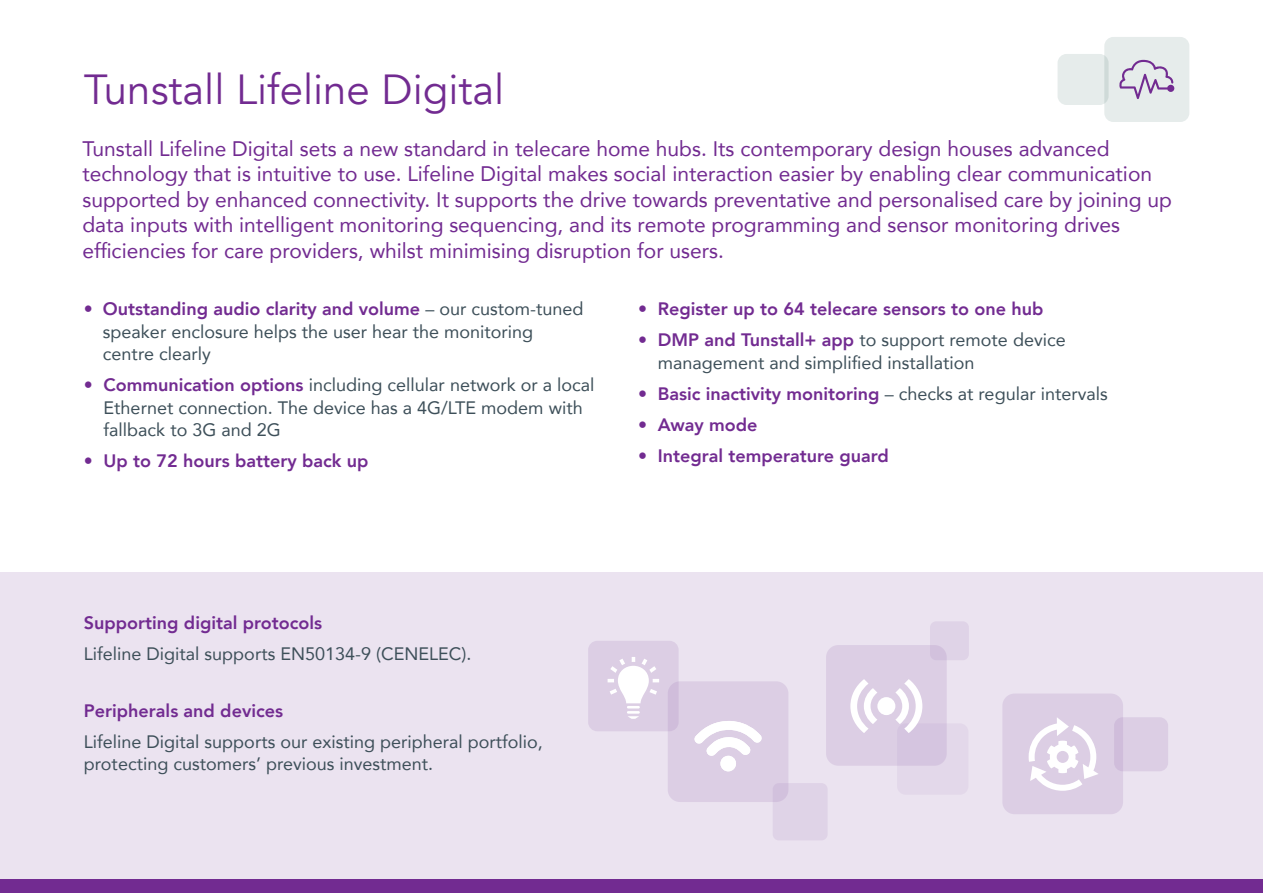
<style>
.page{position:relative;width:1263px;height:893px;background:#fff}
.page>*{position:absolute;margin:0;border:0;box-sizing:border-box;transform-origin:0 0}
.t1{font:42px "Avenir";color:#722b91}
.t2{font:21px/25.5px "Avenir";color:#722b91}
.t3{font:18px/22.5px "Avenir";color:#3d4f59}
.t4{font:800 18px "Avenir";color:#722b91}
.s1{color:#722b91}
.s2{font-weight:800;color:#722b91}
.s3{font-weight:400;color:#3d4f59}
</style>
<div class="page">
<div style="left:1104px;top:37px;width:85px;height:85px;background:#e6eceb;border-radius:9px"></div>
<div style="left:1057px;top:54px;width:51px;height:51px;background:#e6eceb;border-radius:9px"></div>
<div style="left:0;top:573px;width:1263px;height:306px;background:#eae2ef"></div>
<div style="left:0;top:879px;width:1263px;height:14px;background:#722b91"></div>
<svg style="left:1119px;top:60px;width:55px;height:39px"></svg>
<div style="left:1114px;top:717px;width:54px;height:54px;background:#dccee4;border-radius:9px"></div>
<div style="left:897px;top:723px;width:71px;height:72px;background:#e3d8ea;border-radius:9px"></div>
<div style="left:930px;top:621px;width:39px;height:39px;background:#dfd3e7;border-radius:6px"></div>
<div style="left:773px;top:783px;width:55px;height:57px;background:#dfd3e7;border-radius:6px"></div>
<div style="left:668px;top:681px;width:120px;height:121px;background:#dccee4;border-radius:12px"></div>
<svg style="left:694px;top:721px;width:68px;height:50px"></svg>
<div style="left:720px;top:756px;width:16px;height:15px;background:#fff;border-radius:50%"></div>
<div style="left:1002px;top:693px;width:121px;height:121px;background:#dccee4;border-radius:12px"></div>
<svg style="left:1028px;top:717px;width:70px;height:74px"></svg>
<div style="left:588px;top:641px;width:91px;height:90px;background:linear-gradient(to right,#ddd0e5,#d9cae2);border-radius:9px"></div>
<svg style="left:607px;top:657px;width:52px;height:62px;background:#e8dfed"></svg>
<div style="left:826px;top:645px;width:121px;height:121px;background:#dccee4;border-radius:12px"></div>
<svg style="left:850px;top:679px;width:72px;height:54px"></svg>
<h1 class="t1" style="left:84px;top:65px;width:422px">Tunstall Lifeline Digital</h1>
<p class="t2" style="left:82px;top:135px;width:1091px">Tunstall Lifeline Digital sets a new standard in telecare home hubs. Its contemporary design houses advanced technology that is intuitive to use. Lifeline Digital makes social interaction easier by enabling clear communication supported by enhanced connectivity. It supports the drive towards preventative and personalised care by joining up data inputs with intelligent monitoring sequencing, and its remote programming and sensor monitoring drives efficiencies for care providers, whilst minimising disruption for users.</p>
<p class="t3" style="left:103px;top:297px;width:482px;text-indent:-19px"><span class="s1">•</span> <span class="s2">Outstanding audio clarity and volume</span> – our custom-tuned speaker enclosure helps the user hear the monitoring centre clearly</p>
<p class="t3" style="left:104px;top:373px;width:492px;text-indent:-20px"><span class="s2">• Communication options</span> including cellular network or a local<br>Ethernet connection. The device has a 4G/LTE modem with fallback to 3G and 2G</p>
<p class="t4" style="left:84px;top:447px;width:286px">• Up to 72 hours battery back up</p>
<p class="t4" style="left:638px;top:295px;width:407px">• Register up to 64 telecare sensors to one hub</p>
<p class="t3" style="left:658px;top:328px;width:409px;text-indent:-20px"><span class="s2">• DMP and Tunstall+ app</span> to support remote device management and simplified installation</p>
<p class="t4" style="left:638px;top:380px;width:471px">• Basic inactivity monitoring <span class="s3">– checks at regular intervals</span></p>
<p class="t4" style="left:638px;top:411px;width:121px">• Away mode</p>
<p class="t4" style="left:638px;top:442px;width:252px">• Integral temperature guard</p>
<p class="t4" style="left:84px;top:609px;width:240px">Supporting digital protocols</p>
<p class="t3" style="left:84px;top:642px;width:389px">Lifeline Digital supports EN50134-9 (CENELEC).</p>
<p class="t4" style="left:84px;top:696px;width:201px">Peripherals and devices</p>
<p class="t3" style="left:84px;top:729px;width:460px">Lifeline Digital supports our existing peripheral portfolio, protecting customers’ previous investment.</p>
</div>
